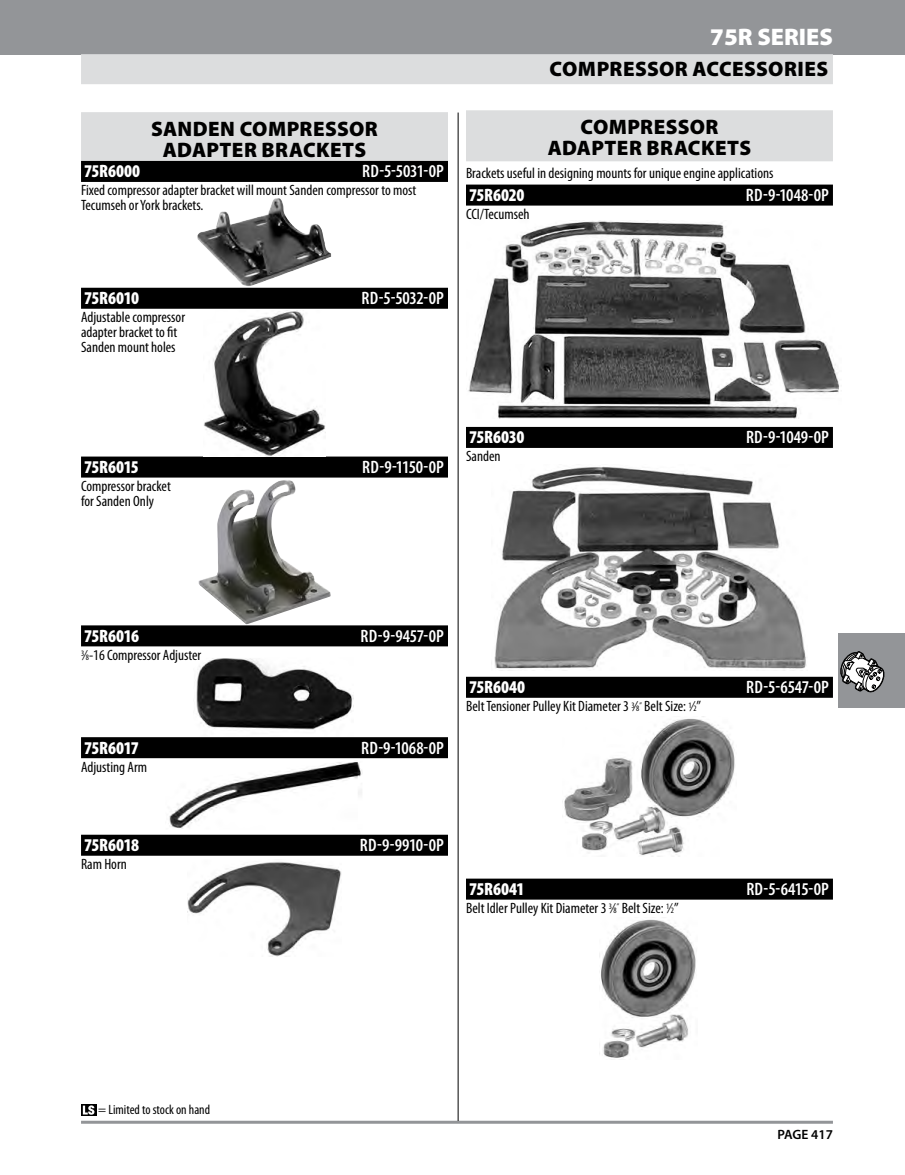
<style>
.page{position:relative;width:905px;height:1175px;background:#fff}
.page>*{position:absolute;margin:0;border:0;box-sizing:border-box;transform-origin:0 0}
.t1{font:900 24px "Myriad Pro";color:#fff}
.t2{font:900 21px/21px "Myriad Pro";letter-spacing:.02em;color:#000;text-align:center}
.t3{font:600 condensed 18px "Myriad Pro";letter-spacing:.005em;color:#fff}
.t4{font:900 condensed 18px "Myriad Pro";letter-spacing:-.01em;color:#fff}
.t5{font:condensed 15px/15px "Myriad Pro";color:#000}
.t6{font:condensed 13.5px "Myriad Pro";color:#000}
.t7{font:600 13.5px "Myriad Pro";color:#000}
.s1{font-size:8.25px}
</style>
<div class="page">
<div style="left:0;top:0;width:904px;height:54px;background:#939598"></div>
<div style="left:838px;top:633px;width:66px;height:74px;background:#939598"></div>
<svg style="left:840px;top:651px;width:45px;height:42px"></svg>
<hr style="left:81px;top:1120px;width:751px;height:3px;background:#939598">
<div style="left:81px;top:54px;width:751px;height:30px;background:#dcddde"></div>
<div style="left:466px;top:110px;width:366px;height:51px;background:#dcddde"></div>
<div style="left:466px;top:184px;width:366px;height:22px;background:#000"></div>
<div style="left:466px;top:427px;width:366px;height:21px;background:#000"></div>
<div style="left:466px;top:676px;width:366px;height:22px;background:#000"></div>
<div style="left:466px;top:878px;width:366px;height:21px;background:#000"></div>
<img style="left:468px;top:221px;width:371px;height:197px">
<img style="left:494px;top:466px;width:313px;height:203px">
<img style="left:562px;top:719px;width:173px;height:137px">
<img style="left:599px;top:919px;width:97px;height:139px">
<div style="left:81px;top:112px;width:367px;height:51px;background:#dcddde"></div>
<div style="left:81px;top:161px;width:367px;height:21px;background:#000"></div>
<div style="left:81px;top:288px;width:367px;height:21px;background:#000"></div>
<div style="left:81px;top:456px;width:367px;height:21px;background:#000"></div>
<div style="left:81px;top:625px;width:367px;height:21px;background:#000"></div>
<div style="left:81px;top:737px;width:367px;height:21px;background:#000"></div>
<div style="left:81px;top:834px;width:367px;height:21px;background:#000"></div>
<img style="left:197px;top:198px;width:134px;height:88px">
<img style="left:204px;top:310px;width:121px;height:146px">
<img style="left:198px;top:480px;width:133px;height:144px">
<img style="left:196px;top:658px;width:158px;height:72px">
<img style="left:169px;top:762px;width:193px;height:67px">
<img style="left:187px;top:862px;width:155px;height:94px">
<hr style="left:458px;top:112px;width:1px;height:1008px;background:#000">
<svg style="left:81px;top:1104px;width:15px;height:12px"></svg>
<svg style="left:83px;top:1105px;width:11px;height:9px"></svg>
<h2 class="t2" style="left:151px;top:118px;width:228px">SANDEN COMPRESSOR<br>ADAPTER BRACKETS</h2>
<p class="t4" style="left:84px;top:160px;width:58px">75R6000</p>
<p class="t3" style="left:362px;top:160px;width:83px">RD-5-5031-0P</p>
<p class="t5" style="left:81px;top:183px;width:337px">Fixed compressor adapter bracket will mount Sanden compressor to most<br>Tecumseh or York brackets.</p>
<h1 class="t1" style="left:710px;top:21px;width:124px">75R SERIES</h1>
<h2 class="t2" style="left:549px;top:57px;width:280px">COMPRESSOR ACCESSORIES</h2>
<h2 class="t2" style="left:547px;top:116px;width:205px">COMPRESSOR<br>ADAPTER BRACKETS</h2>
<p class="t5" style="left:466px;top:165px;width:309px">Brackets useful in designing mounts for unique engine applications</p>
<p class="t4" style="left:469px;top:183px;width:57px">75R6020</p>
<p class="t3" style="left:745px;top:184px;width:85px">RD-9-1048-0P</p>
<p class="t5" style="left:466px;top:206px;width:65px">CCI/Tecumseh</p>
<p class="t4" style="left:84px;top:287px;width:57px">75R6010</p>
<p class="t3" style="left:361px;top:287px;width:84px">RD-5-5032-0P</p>
<p class="t5" style="left:81px;top:309px;width:105px">Adjustable compressor adapter bracket to fit<br>Sanden mount holes</p>
<p class="t4" style="left:84px;top:455px;width:56px">75R6015</p>
<p class="t3" style="left:362px;top:456px;width:83px">RD-9-1150-0P</p>
<p class="t5" style="left:81px;top:478px;width:91px">Compressor bracket for Sanden Only</p>
<p class="t4" style="left:469px;top:426px;width:57px">75R6030</p>
<p class="t3" style="left:746px;top:426px;width:84px">RD-9-1049-0P</p>
<p class="t5" style="left:466px;top:449px;width:36px">Sanden</p>
<p class="t4" style="left:84px;top:624px;width:56px">75R6016</p>
<p class="t3" style="left:360px;top:625px;width:85px">RD-9-9457-0P</p>
<p class="t5" style="left:81px;top:647px;width:122px"><sup>3</sup>⁄<span class="s1">8</span>-16 Compressor Adjuster</p>
<p class="t4" style="left:84px;top:736px;width:56px">75R6017</p>
<p class="t3" style="left:361px;top:736px;width:84px">RD-9-1068-0P</p>
<p class="t5" style="left:81px;top:759px;width:67px">Adjusting Arm</p>
<p class="t4" style="left:469px;top:675px;width:58px">75R6040</p>
<p class="t3" style="left:746px;top:676px;width:84px">RD-5-6547-0P</p>
<p class="t5" style="left:466px;top:698px;width:237px">Belt Tensioner Pulley Kit Diameter 3 <sup>3</sup>⁄<span class="s1">8</span><sup>”</sup> Belt Size: <sup>1</sup>⁄<span class="s1">2</span>”</p>
<p class="t4" style="left:84px;top:833px;width:57px">75R6018</p>
<p class="t3" style="left:360px;top:834px;width:86px">RD-9-9910-0P</p>
<p class="t5" style="left:81px;top:856px;width:47px">Ram Horn</p>
<p class="t4" style="left:469px;top:877px;width:57px">75R6041</p>
<p class="t3" style="left:746px;top:878px;width:84px">RD-5-6415-0P</p>
<p class="t5" style="left:466px;top:900px;width:214px">Belt Idler Pulley Kit Diameter 3 <sup>3</sup>⁄<span class="s1">8</span><sup>”</sup> Belt Size: <sup>1</sup>⁄<span class="s1">2</span>”</p>
<p class="t6" style="left:98px;top:1101px;width:113px">= Limited to stock on hand</p>
<p class="t7" style="left:777px;top:1125px;width:57px">PAGE 417</p>
</div>
